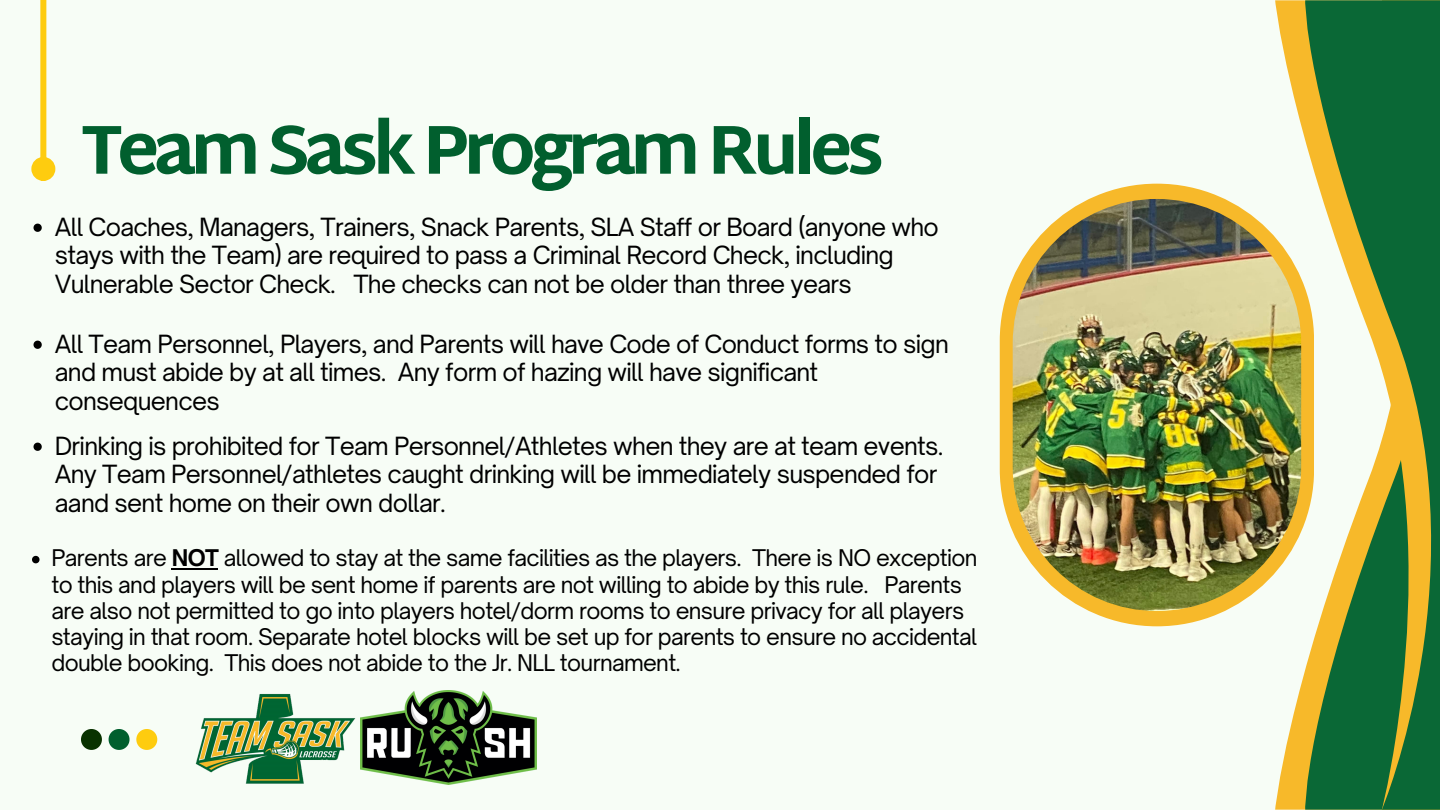
<style>
.page{position:relative;width:1440px;height:810px;background:#f7fdf6}
.page>*{position:absolute;margin:0;border:0;box-sizing:border-box;transform-origin:0 0}
.t1{font:800 70px "Martel Sans";letter-spacing:-.08em;color:#015f2e}
.t2{font:24px/28.5px "Open Sauce One";letter-spacing:-.03em;color:#000}
.t3{font:22px/26.2px "Open Sauce One";letter-spacing:-.03em;color:#000}
.s1{font-weight:700}
</style>
<div class="page">
<svg style="left:1275px;top:0;width:29px;height:810px"></svg>
<svg style="left:1304px;top:0;width:136px;height:810px;fill:#0a6836"></svg>
<svg style="left:81px;top:729px;width:21px;height:21px"></svg>
<svg style="left:109px;top:729px;width:21px;height:21px"></svg>
<svg style="left:136px;top:729px;width:21px;height:21px"></svg>
<div style="left:1000px;top:184px;width:314px;height:442px;background:#f7b92a;border-radius:157px"></div>
<img style="left:1013px;top:199px;width:288px;height:412px;border-radius:144px">
<div style="left:40px;top:0;width:6px;height:158px;background:#fecc0f"></div>
<div style="left:34px;top:160px;width:18px;height:18px;background:#fecc0f;border-radius:50%"></div>
<div style="left:31px;top:157px;width:24px;height:24px;border:6px solid #fecc0f;border-radius:50%"></div>
<img style="left:195px;top:690px;width:342px;height:95px">
<svg style="left:34px;top:224px;width:8px;height:8px"></svg>
<svg style="left:34px;top:341px;width:8px;height:8px"></svg>
<svg style="left:34px;top:443px;width:8px;height:8px"></svg>
<svg style="left:32px;top:556px;width:8px;height:7px"></svg>
<hr style="left:172px;top:568px;width:46px;height:1px;background:#000">
<p class="t1" style="left:81px;top:109px;width:805px">Team Sask Program Rules</p>
<p class="t2" style="left:55px;top:212px;width:886px">All Coaches, Managers, Trainers, Snack Parents, SLA Staff or Board (anyone who stays with the Team) are required to pass a Criminal Record Check, including<br>Vulnerable Sector Check. The checks can not be older than three years</p>
<p class="t2" style="left:55px;top:329px;width:896px">All Team Personnel, Players, and Parents will have Code of Conduct forms to sign and must abide by at all times. Any form of hazing will have significant consequences</p>
<p class="t2" style="left:55px;top:431px;width:890px">Drinking is prohibited for Team Personnel/Athletes when they are at team events.<br>Any Team Personnel/athletes caught drinking will be immediately suspended for aand sent home on their own dollar.</p>
<p class="t3" style="left:51px;top:545px;width:928px">Parents are <span class="s1">NOT</span> allowed to stay at the same facilities as the players. There is NO exception to this and players will be sent home if parents are not willing to abide by this rule. Parents are also not permitted to go into players hotel/dorm rooms to ensure privacy for all players staying in that room. Separate hotel blocks will be set up for parents to ensure no accidental double booking. This does not abide to the Jr. NLL tournament.</p>
</div>
